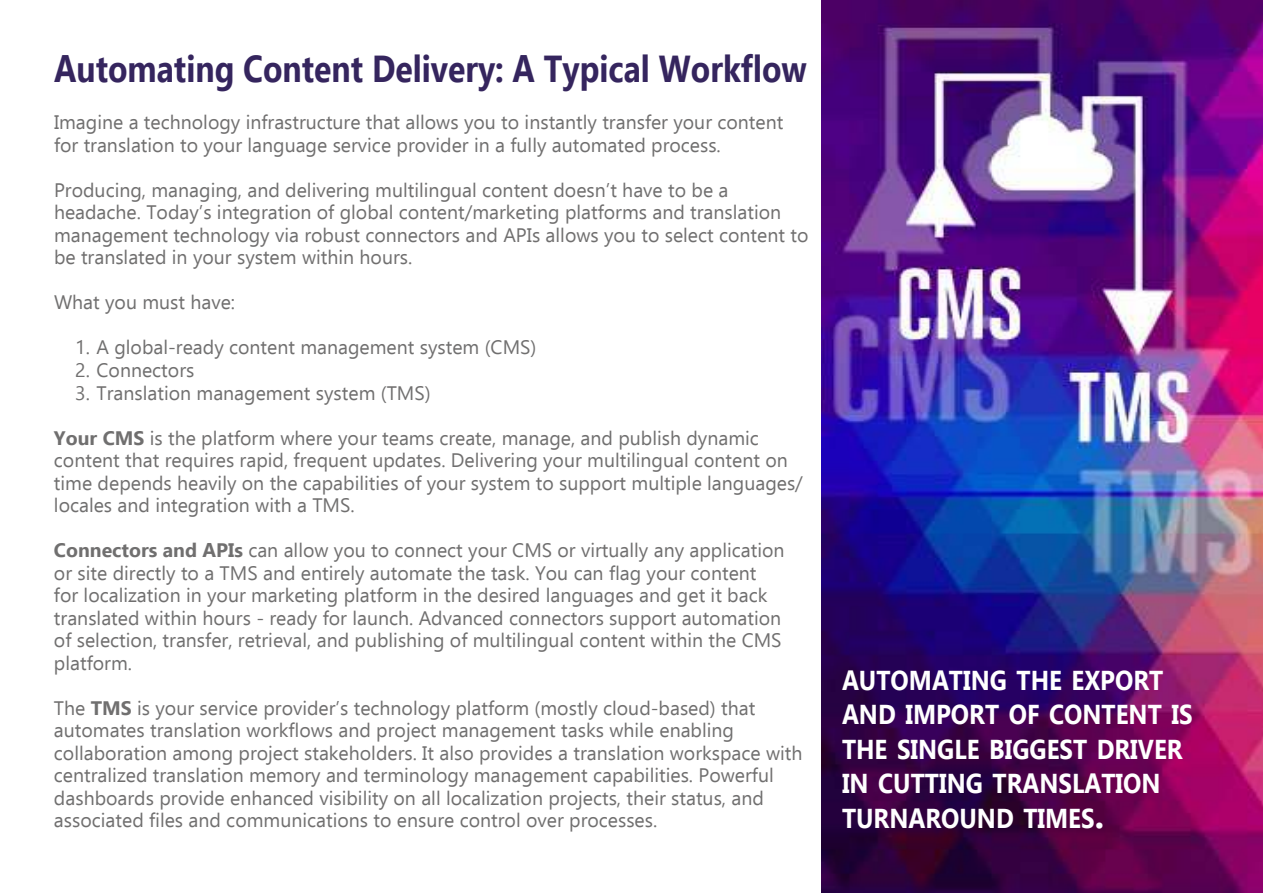
<style>
.page{position:relative;width:1263px;height:893px;background:#fff}
.page>*{position:absolute;margin:0;border:0;box-sizing:border-box;transform-origin:0 0}
.t1{font:700 37.5px "Ebrima";color:#35255e;scale:.85 1}
.t2{font:700 27.3px/34.5px "Ebrima";color:#fff;scale:.88 1}
.t3{font:19.5px/22.5px "Ebrima";color:#706f6f}
.s1{font-weight:700}
.s2{font-size:39px}
</style>
<div class="page">
<img style="left:821px;top:0;width:442px;height:893px">
<h1 class="t1" style="left:54px;top:41px;width:887px">Automating Content Delivery: A Typical Workflow</h1>
<p class="t3" style="left:54px;top:113px;width:731px">Imagine a technology infrastructure that allows you to instantly transfer your content for translation to your language service provider in a fully automated process.</p>
<p class="t3" style="left:54px;top:180px;width:756px">Producing, managing, and delivering multilingual content doesn’t have to be a headache. Today’s integration of global content/marketing platforms and translation management technology via robust connectors and APIs allows you to select content to be translated in your system within hours.</p>
<p class="t3" style="left:54px;top:293px;width:183px">What you must have:</p>
<p class="t3" style="left:75px;top:338px;width:463px">1. A global-ready content management system (CMS)</p>
<p class="t3" style="left:75px;top:360px;width:121px">2. Connectors</p>
<p class="t3" style="left:75px;top:383px;width:357px">3. Translation management system (TMS)</p>
<p class="t3" style="left:54px;top:428px;width:750px"><span class="s1">Your CMS</span> is the platform where your teams create, manage, and publish dynamic content that requires rapid, frequent updates. Delivering your multilingual content on time depends heavily on the capabilities of your system to support multiple languages/ locales and integration with a TMS.</p>
<p class="t3" style="left:54px;top:540px;width:732px"><span class="s1">Connectors and APIs</span> can allow you to connect your CMS or virtually any application or site directly to a TMS and entirely automate the task. You can flag your content for localization in your marketing platform in the desired languages and get it back translated within hours - ready for launch. Advanced connectors support automation of selection, transfer, retrieval, and publishing of multilingual content within the CMS platform.</p>
<p class="t3" style="left:54px;top:698px;width:750px">The <span class="s1">TMS</span> is your service provider’s technology platform (mostly cloud-based) that automates translation workflows and project management tasks while enabling collaboration among project stakeholders. It also provides a translation workspace with centralized translation memory and terminology management capabilities. Powerful dashboards provide enhanced visibility on all localization projects, their status, and associated files and communications to ensure control over processes.</p>
<h2 class="t2" style="left:842px;top:663px;width:400px">AUTOMATING THE EXPORT<br>AND IMPORT OF CONTENT IS<br>THE SINGLE BIGGEST DRIVER<br>IN CUTTING TRANSLATION<br>TURNAROUND TIMES<span class="s2">.</span></h2>
</div>
